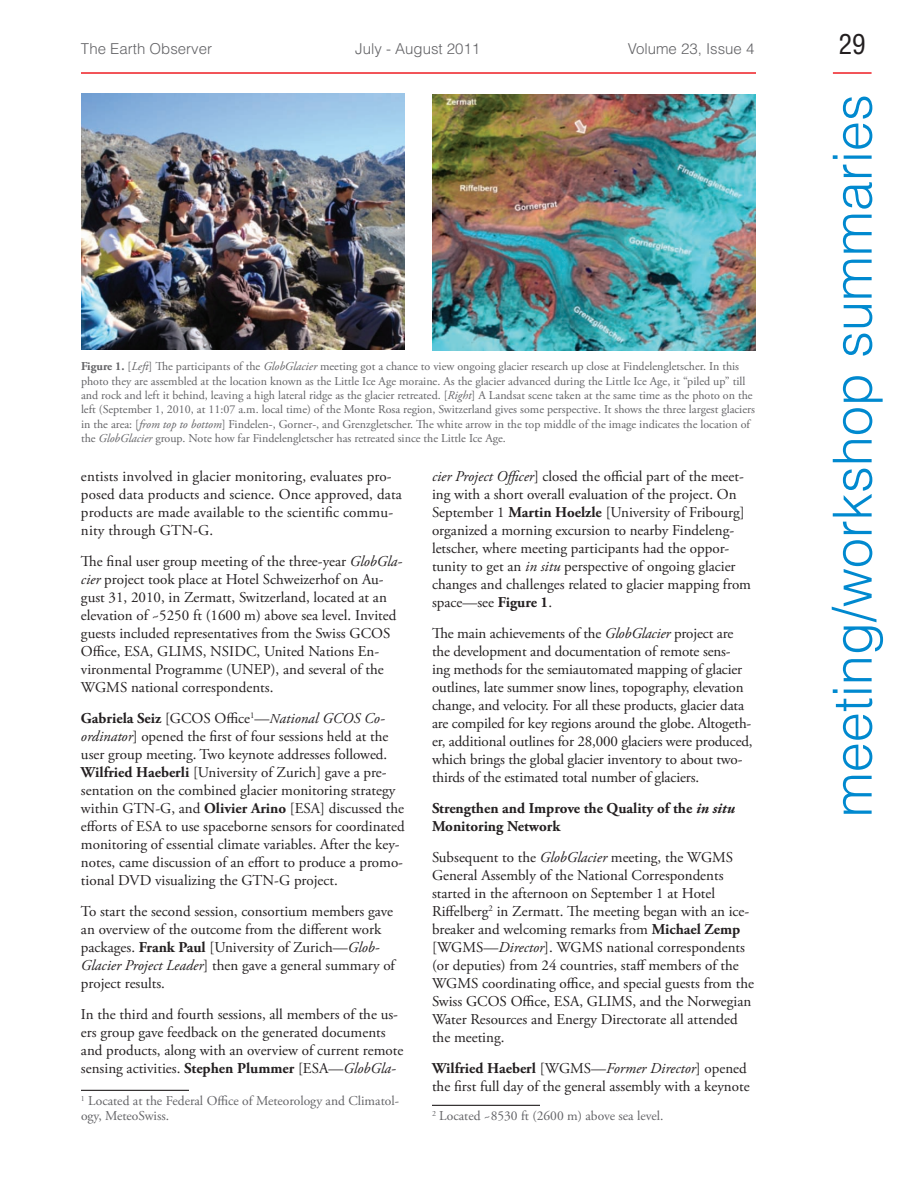
<style>
.page{position:relative;width:918px;height:1188px;background:#fff}
.page>*{position:absolute;margin:0;border:0;box-sizing:border-box;transform-origin:0 0}
.t1{font:300 54px "Helvetica LT Std";color:#0089cf}
.t2{font:condensed 27px "Helvetica LT Std";color:#231f20}
.t3{font:15px/18px "Adobe Garamond Pro";color:#231f20}
.t4{font:700 15px/18px "Adobe Garamond Pro";color:#231f20}
.t5{font:300 15px "Helvetica LT Std";color:#636366}
.t6{font:13.5px/15px "Adobe Garamond Pro";color:#636366}
.t7{font:12px/14.4px "Adobe Garamond Pro";color:#636366}
.s1{font-weight:700}
.s2{font-style:italic}
.s3{font-style:italic;font-size:13.5px}
</style>
<div class="page">
<hr style="left:81px;top:72px;width:675px;height:2px;background:#ee1d23">
<hr style="left:833px;top:72px;width:39px;height:2px;background:#ee1d23">
<hr style="left:81px;top:1090px;width:108px;height:1px;background:#231f20">
<hr style="left:432px;top:1105px;width:108px;height:1px;background:#231f20">
<img style="left:81px;top:94px;width:324px;height:255px">
<img style="left:432px;top:94px;width:324px;height:256px">
<p class="t5" style="left:81px;top:39px;width:133px">The Earth Observer</p>
<p class="t5" style="left:355px;top:39px;width:127px">July - August 2011</p>
<p class="t5" style="left:628px;top:39px;width:128px">Volume 23, Issue 4</p>
<h2 class="t2" style="left:839px;top:27px;width:28px">29</h2>
<h1 class="t1" style="left:819px;top:817px;width:725px;rotate:-90deg">meeting/workshop summaries</h1>
<p class="t7" style="left:81px;top:360px;width:676px"><span class="s1">Figure 1.</span> [<span class="s2">Left</span>] The participants of the <span class="s2">GlobGlacier</span> meeting got a chance to view ongoing glacier research up close at Findelengletscher. In this photo they are assembled at the location known as the Little Ice Age moraine. As the glacier advanced during the Little Ice Age, it “piled up” till and rock and left it behind, leaving a high lateral ridge as the glacier retreated. [<span class="s2">Right</span>] A Landsat scene taken at the same time as the photo on the left (September 1, 2010, at 11:07 a.m. local time) of the Monte Rosa region, Switzerland gives some perspective. It shows the three largest glaciers in the area: [<span class="s2">from top to bottom</span>] Findelen-, Gorner-, and Grenzgletscher. The white arrow in the top middle of the image indicates the location of the <span class="s2">GlobGlacier</span> group. Note how far Findelengletscher has retreated since the Little Ice Age.</p>
<p class="t3" style="left:81px;top:467px;width:322px">entists involved in glacier monitoring, evaluates pro&shy;posed data products and science. Once approved, data products are made available to the scientific commu&shy;nity through GTN-G.</p>
<p class="t3" style="left:81px;top:552px;width:323px">The final user group meeting of the three-year <span class="s2">GlobGla&shy;cier</span> project took place at Hotel Schweizerhof on Au&shy;gust 31, 2010, in Zermatt, Switzerland, located at an elevation of ~5250 ft (1600 m) above sea level. Invited guests included representatives from the Swiss GCOS Office, ESA, GLIMS, NSIDC, United Nations En&shy;vironmental Programme (UNEP), and several of the WGMS national correspondents.</p>
<p class="t3" style="left:81px;top:709px;width:325px"><span class="s1">Gabriela Seiz</span> [GCOS Office<sup>1</sup>—<span class="s3">N</span><span class="s2">ational GCOS Co&shy;ordinator</span>] opened the first of four sessions held at the user group meeting. Two keynote addresses followed.<br><span class="s1">Wilfried Haeberli</span> [University of Zurich] gave a pre&shy;sentation on the combined glacier monitoring strategy within GTN-G, and <span class="s1">Olivier Arino</span> [ESA] discussed the efforts of ESA to use spaceborne sensors for coordinated monitoring of essential climate variables. After the key&shy;notes, came discussion of an effort to produce a promo&shy;tional DVD visualizing the GTN-G project.</p>
<p class="t3" style="left:81px;top:902px;width:315px">To start the second session, consortium members gave an overview of the outcome from the different work packages. <span class="s1">Frank Paul</span> [University of Zurich—<span class="s2">Glob-Glacier Project Leader</span>] then gave a general summary of project results.</p>
<p class="t3" style="left:81px;top:1005px;width:324px">In the third and fourth sessions, all members of the us&shy;ers group gave feedback on the generated documents and products, along with an overview of current remote sensing activities. <span class="s1">Stephen Plummer</span> [ESA—<span class="s2">GlobGla-</span></p>
<p class="t6" style="left:81px;top:1094px;width:320px"><sup>1</sup> Located at the Federal Office of Meteorology and Climatol&shy;ogy, MeteoSwiss.</p>
<p class="t3" style="left:432px;top:468px;width:321px"><span class="s2">cier Project Officer</span>] closed the official part of the meet&shy;ing with a short overall evaluation of the project. On September 1 <span class="s1">Martin Hoelzle</span> [University of Fribourg] organized a morning excursion to nearby Findeleng&shy;letscher, where meeting participants had the oppor&shy;tunity to get an <span class="s2">in situ</span> perspective of ongoing glacier changes and challenges related to glacier mapping from space—see <span class="s1">Figure 1</span>.</p>
<p class="t3" style="left:432px;top:625px;width:322px">The main achievements of the <span class="s2">GlobGlacier</span> project are the development and documentation of remote sens-<br>ing methods for the semiautomated mapping of glacier outlines, late summer snow lines, topography, elevation change, and velocity. For all these products, glacier data are compiled for key regions around the globe. Altogeth&shy;er, additional outlines for 28,000 glaciers were produced, which brings the global glacier inventory to about two&shy;thirds of the estimated total number of glaciers.</p>
<p class="t4" style="left:432px;top:799px;width:304px">Strengthen and Improve the Quality of the <span class="s2">in situ<br></span>Monitoring Network</p>
<p class="t3" style="left:432px;top:849px;width:324px">Subsequent to the <span class="s2">GlobGlacier</span> meeting, the WGMS General Assembly of the National Correspondents started in the afternoon on September 1 at Hotel Riffelberg<sup>2</sup> in Zermatt. The meeting began with an ice&shy;breaker and welcoming remarks from <span class="s1">Michael Zemp </span>[WGMS—<span class="s2">Director</span>]. WGMS national correspondents (or deputies) from 24 countries, staff members of the WGMS coordinating office, and special guests from the Swiss GCOS Office, ESA, GLIMS, and the Norwegian Water Resources and Energy Directorate all attended the meeting.</p>
<p class="t3" style="left:432px;top:1060px;width:319px"><span class="s1">Wilfried Haeberl</span> [WGMS—<span class="s2">Former Director</span>] opened the first full day of the general assembly with a keynote</p>
<p class="t6" style="left:432px;top:1109px;width:233px"><sup>2</sup> Located ~8530 ft (2600 m) above sea level.</p>
</div>
